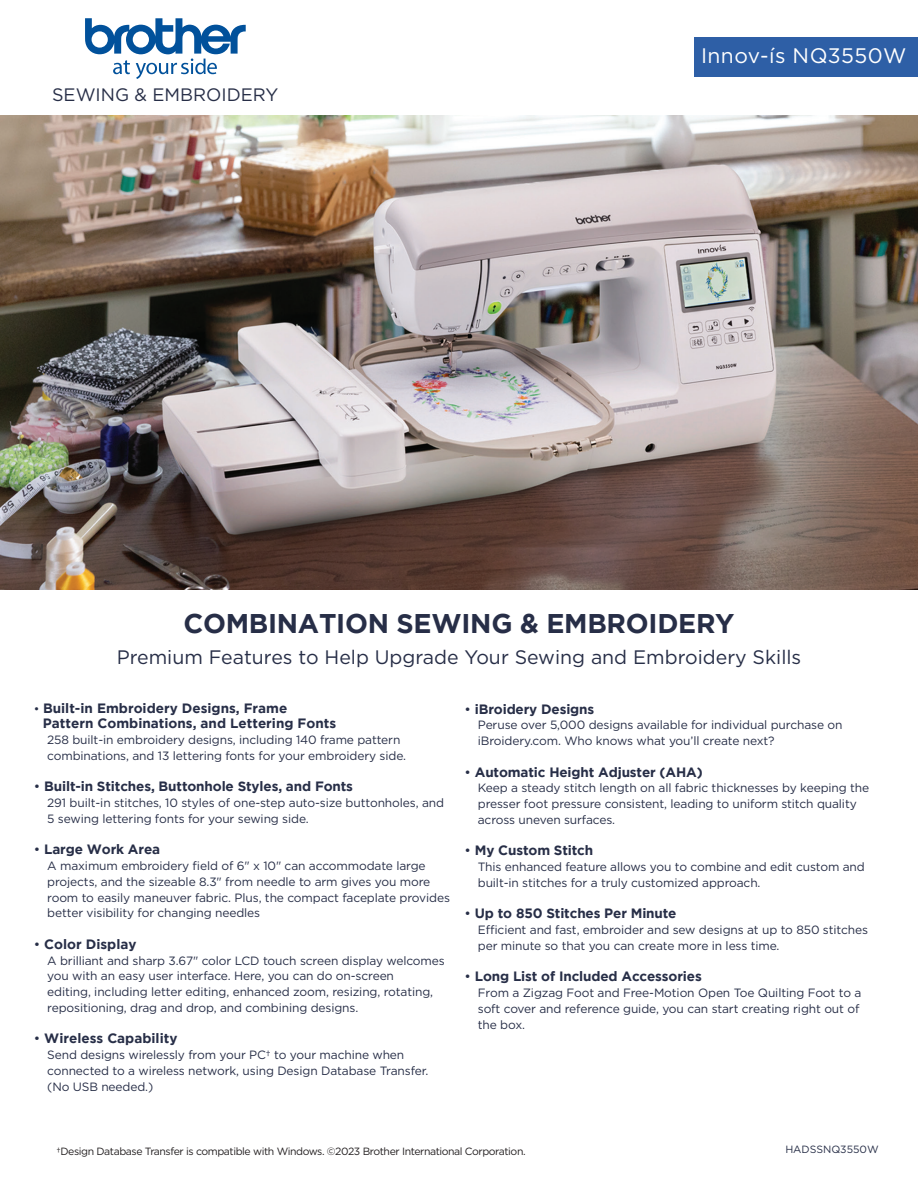
<style>
.page{position:relative;width:918px;height:1188px;background:#fff}
.page>*{position:absolute;margin:0;border:0;box-sizing:border-box;transform-origin:0 0}
.t1{font:700 27px "Gotham";letter-spacing:-.01em;color:#272e47}
.t2{font:21px "Gotham";letter-spacing:.02em;color:#fff}
.t3{font:19.5px "Gotham";color:#272e47}
.t4{font:18px "Gotham";color:#272e47}
.t5{font:700 13.5px "Gotham";letter-spacing:-.01em;color:#272e47}
.t6{font:12px/15.8px "Gotham";letter-spacing:-.01em;color:#272e47}
.t7{font:10.5px "Gotham";letter-spacing:-.04em;color:#231f20}
.t8{font:10.5px "Gotham";color:#272e47}
.s1{font-weight:400;font-size:12px}
.s2{font-weight:400}
</style>
<div class="page">
<svg style="left:85px;top:18px;width:161px;height:61px"></svg>
<div style="left:694px;top:38px;width:224px;height:39px;background:#2e5fa6"></div>
<img style="left:0;top:115px;width:918px;height:474px">
<p class="t4" style="left:52px;top:83px;width:228px">SEWING &amp; EMBROIDERY</p>
<p class="t2" style="left:701px;top:42px;width:207px">Innov-ís NQ3550W</p>
<p class="t1" style="left:183px;top:608px;width:553px">COMBINATION SEWING &amp; EMBROIDERY</p>
<p class="t3" style="left:117px;top:644px;width:686px">Premium Features to Help Upgrade Your Sewing and Embroidery Skills</p>
<p class="t5" style="left:34px;top:700px;width:255px"><span class="s1">•</span> Built-in Embroidery Designs, Frame</p>
<p class="t5" style="left:43px;top:716px;width:295px">Pattern Combinations, and Lettering Fonts</p>
<p class="t6" style="left:47px;top:732px;width:360px">258 built-in embroidery designs, including 140 frame pattern combinations, and 13 lettering fonts for your embroidery side.</p>
<p class="t5" style="left:34px;top:779px;width:321px"><span class="s2">•</span> Built-in Stitches, Buttonhole Styles, and Fonts</p>
<p class="t6" style="left:47px;top:795px;width:398px">291 built-in stitches, 10 styles of one-step auto-size buttonholes, and<br>5 sewing lettering fonts for your sewing side.</p>
<p class="t5" style="left:34px;top:842px;width:128px"><span class="s2">•</span> Large Work Area</p>
<p class="t6" style="left:47px;top:858px;width:404px">A maximum embroidery field of 6" x 10" can accommodate large projects, and the sizeable 8.3" from needle to arm gives you more room to easily maneuver fabric. Plus, the compact faceplate provides better visibility for changing needles</p>
<p class="t5" style="left:34px;top:936px;width:104px"><span class="s2">•</span> Color Display</p>
<p class="t6" style="left:47px;top:952px;width:399px">A brilliant and sharp 3.67" color LCD touch screen display welcomes you with an easy user interface. Here, you can do on-screen<br>editing, including letter editing, enhanced zoom, resizing, rotating, repositioning, drag and drop, and combining designs.</p>
<p class="t5" style="left:34px;top:1031px;width:145px"><span class="s2">•</span> Wireless Capability</p>
<p class="t6" style="left:47px;top:1047px;width:383px">Send designs wirelessly from your PC† to your machine when connected to a wireless network, using Design Database Transfer. (No USB needed.)</p>
<p class="t5" style="left:464px;top:701px;width:132px"><span class="s2">•</span> iBroidery Designs</p>
<p class="t6" style="left:478px;top:717px;width:366px">Peruse over 5,000 designs available for individual purchase on iBroidery.com. Who knows what you’ll create next?</p>
<p class="t5" style="left:464px;top:764px;width:240px"><span class="s2">•</span> Automatic Height Adjuster (AHA)</p>
<p class="t6" style="left:478px;top:780px;width:393px">Keep a steady stitch length on all fabric thicknesses by keeping the presser foot pressure consistent, leading to uniform stitch quality across uneven surfaces.</p>
<p class="t5" style="left:464px;top:843px;width:130px"><span class="s2">•</span> My Custom Stitch</p>
<p class="t6" style="left:478px;top:859px;width:389px">This enhanced feature allows you to combine and edit custom and built-in stitches for a truly customized approach.</p>
<p class="t5" style="left:464px;top:906px;width:214px"><span class="s2">•</span> Up to 850 Stitches Per Minute</p>
<p class="t6" style="left:478px;top:922px;width:392px">Efficient and fast, embroider and sew designs at up to 850 stitches per minute so that you can create more in less time.</p>
<p class="t5" style="left:464px;top:969px;width:239px"><span class="s2">•</span> Long List of Included Accessories</p>
<p class="t6" style="left:478px;top:985px;width:385px">From a Zigzag Foot and Free-Motion Open Toe Quilting Foot to a soft cover and reference guide, you can start creating right out of</p>
<p class="t6" style="left:478px;top:1016px;width:49px">the box.</p>
<p class="t7" style="left:57px;top:1144px;width:471px">†Design Database Transfer is compatible with Windows. ©2023 Brother International Corporation.</p>
<p class="t8" style="left:785px;top:1142px;width:95px">HADSSNQ3550W</p>
</div>
